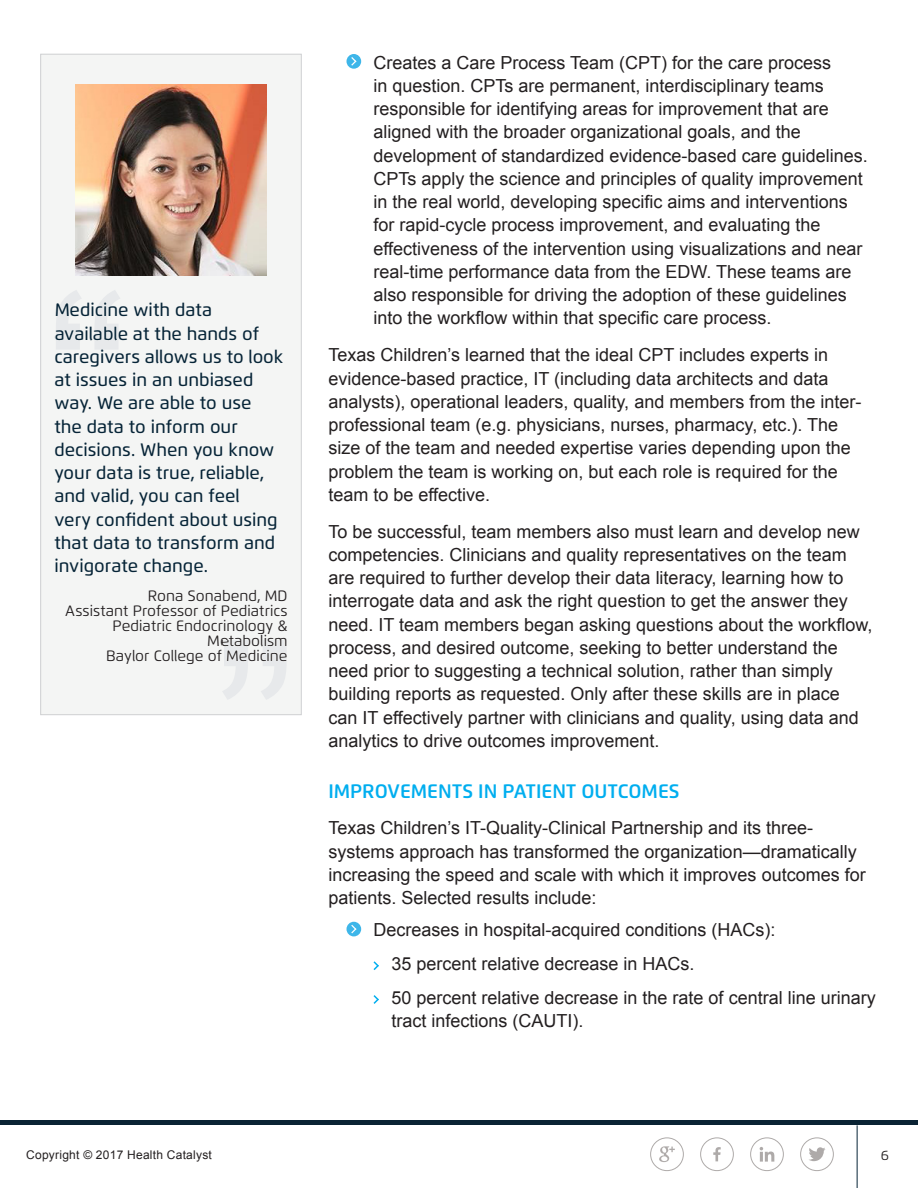
<style>
.page{position:relative;width:918px;height:1188px;background:#fff}
.page>*{position:absolute;margin:0;border:0;box-sizing:border-box;transform-origin:0 0}
.Section_Title{font:600 19.5px "Flexo";color:#00aeef}
.Body_Copy{font:18px/23.2px "Arial";color:#231f20}
.Bullets__add_graphic{font:18px/23.2px "Arial";color:#231f20}
.Quotation_body_copy{font:500 18px/23.2px "Flexo";color:#062437}
.Level_2_bullets__add{font:18px/23.2px "Arial";color:#231f20}
.Quotation_attributio{font:15px/15px "Flexo";color:#231f20;text-align:right}
.t1{font:13.5px "Flexo";color:#231f20}
.t2{font:12px "Arial";letter-spacing:.02em;color:#231f20}
</style>
<div class="page">
<svg style="left:659px;top:1146px;width:16px;height:16px"></svg>
<div style="left:650px;top:1137px;width:34px;height:34px;border:1px solid #aeaaa9;border-radius:50%"></div>
<hr style="left:857px;top:1125px;width:1px;height:63px;background:#062437">
<div style="left:0;top:1120px;width:918px;height:5px;background:#0a2334"></div>
<svg style="left:809px;top:1147px;width:17px;height:14px"></svg>
<div style="left:800px;top:1137px;width:34px;height:34px;border:1px solid #aeaaa9;border-radius:50%"></div>
<svg style="left:713px;top:1147px;width:8px;height:14px"></svg>
<div style="left:700px;top:1137px;width:34px;height:34px;border:1px solid #aeaaa9;border-radius:50%"></div>
<svg style="left:760px;top:1147px;width:14px;height:15px"></svg>
<div style="left:750px;top:1137px;width:34px;height:34px;border:1px solid #aeaaa9;border-radius:50%"></div>
<svg style="left:346px;top:54px;width:15px;height:15px"></svg>
<svg style="left:350px;top:56px;width:8px;height:11px"></svg>
<div style="left:346px;top:922px;width:15px;height:14px;background:#3eb6e9;border-radius:50%"></div>
<svg style="left:351px;top:925px;width:6px;height:9px"></svg>
<svg style="left:373px;top:961px;width:6px;height:9px"></svg>
<svg style="left:373px;top:995px;width:6px;height:9px"></svg>
<div style="left:41px;top:54px;width:260px;height:661px;background:#f4f5f4"></div>
<div style="left:40px;top:54px;width:262px;height:661px;border:1px solid #cfd0d2"></div>
<svg style="left:56px;top:290px;width:64px;height:59px"></svg>
<svg style="left:223px;top:640px;width:63px;height:59px"></svg>
<img style="left:76px;top:84px;width:190px;height:191px">
<p class="Quotation_body_copy" style="left:54px;top:298px;width:230px">Medicine with data available at the hands of caregivers allows us to look at issues in an unbiased way. We are able to use the data to inform our decisions. When you know your data is true, reliable, and valid, you can feel<br>very confident about using that data to transform and invigorate change.</p>
<p class="Quotation_attributio" style="left:65px;top:588px;width:224px">Rona Sonabend, MD<br>Assistant Professor of Pediatrics<br>Pediatric Endocrinology &amp;<br>Metabolism<br>Baylor College of Medicine</p>
<p class="Bullets__add_graphic" style="left:374px;top:51px;width:496px">Creates a Care Process Team (CPT) for the care process<br>in question. CPTs are permanent, interdisciplinary teams responsible for identifying areas for improvement that are aligned with the broader organizational goals, and the development of standardized evidence-based care guidelines.<br>CPTs apply the science and principles of quality improvement in the real world, developing specific aims and interventions for rapid-cycle process improvement, and evaluating the effectiveness of the intervention using visualizations and near real-time performance data from the EDW. These teams are also responsible for driving the adoption of these guidelines into the workflow within that specific care process.</p>
<p class="Body_Copy" style="left:328px;top:343px;width:534px">Texas Children’s learned that the ideal CPT includes experts in evidence-based practice, IT (including data architects and data analysts), operational leaders, quality, and members from the inter&shy;professional team (e.g. physicians, nurses, pharmacy, etc.). The size of the team and needed expertise varies depending upon the problem the team is working on, but each role is required for the team to be effective.</p>
<p class="Body_Copy" style="left:328px;top:520px;width:545px">To be successful, team members also must learn and develop new competencies. Clinicians and quality representatives on the team are required to further develop their data literacy, learning how to interrogate data and ask the right question to get the answer they need. IT team members began asking questions about the workflow, process, and desired outcome, seeking to better understand the need prior to suggesting a technical solution, rather than simply building reports as requested. Only after these skills are in place can IT effectively partner with clinicians and quality, using data and analytics to drive outcomes improvement.</p>
<p class="Section_Title" style="left:328px;top:779px;width:353px">IMPROVEMENTS IN PATIENT OUTCOMES</p>
<p class="Body_Copy" style="left:328px;top:817px;width:539px">Texas Children’s IT-Quality-Clinical Partnership and its three&shy;systems approach has transformed the organization—dramatically increasing the speed and scale with which it improves outcomes for patients. Selected results include:</p>
<p class="Bullets__add_graphic" style="left:374px;top:919px;width:404px">Decreases in hospital-acquired conditions (HACs):</p>
<p class="Level_2_bullets__add" style="left:391px;top:952px;width:305px">35 percent relative decrease in HACs.</p>
<p class="Level_2_bullets__add" style="left:391px;top:986px;width:486px">50 percent relative decrease in the rate of central line urinary tract infections (CAUTI).</p>
<p class="t2" style="left:26px;top:1147px;width:187px">Copyright © 2017 Health Catalyst</p>
<p class="t1" style="left:881px;top:1147px;width:10px">6</p>
</div>
